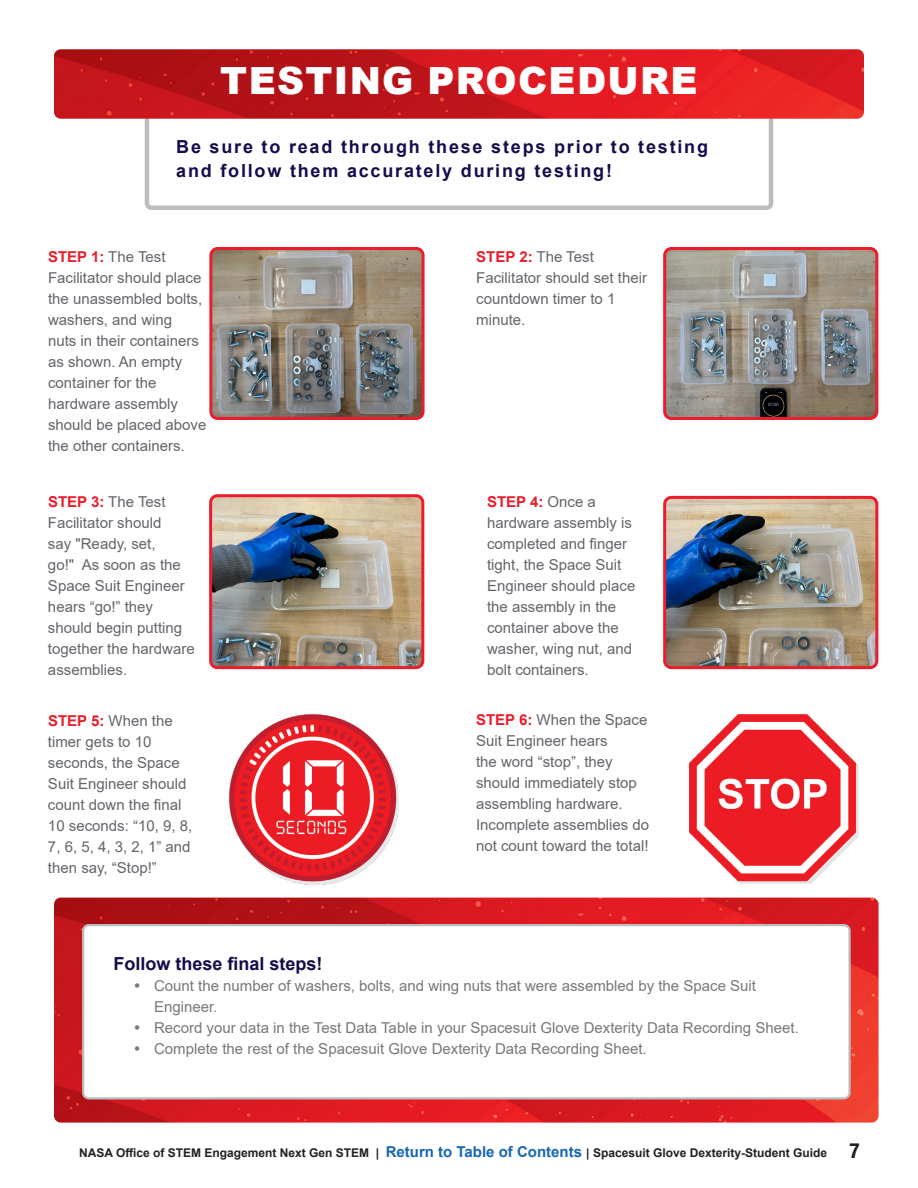
<style>
.page{position:relative;width:918px;height:1188px;background:#fff}
.page>*{position:absolute;margin:0;border:0;box-sizing:border-box;transform-origin:0 0}
.Section{font:900 37.5px "Arial";letter-spacing:.035em;color:#fff}
.t1{font:700 18px/24px "Arial";letter-spacing:.1em;color:#160c4b}
.t2{font:700 18px "Arial";color:#160c4b}
.BODY{font:15px/21px "Arial";color:#62656a}
.t3{font:15px/21px "Arial";color:#787877}
.t4{font:700 12px "Arial";color:#231f20}
.s1{font-weight:700;color:#eb1c2b}
.s2{font-size:15px;color:#1767b3}
.s3{font-family:"Helvetica Neue LT Std";font-stretch:condensed;font-size:21px}
</style>
<div class="page">
<div style="left:145px;top:108px;width:628px;height:102px;border:4px solid #bcbdc0;border-radius:4px"></div>
<img style="left:54px;top:49px;width:810px;height:70px">
<img style="left:213px;top:251px;width:208px;height:165px">
<div style="left:209px;top:247px;width:216px;height:173px;border:3px solid #eb1c2b;border-radius:7px"></div>
<img style="left:667px;top:249px;width:210px;height:169px">
<div style="left:663px;top:247px;width:215px;height:173px;border:3px solid #eb1c2b;border-radius:7px"></div>
<img style="left:213px;top:498px;width:210px;height:170px">
<div style="left:209px;top:494px;width:215px;height:175px;border:3px solid #eb1c2b;border-radius:7px"></div>
<img style="left:667px;top:497px;width:210px;height:171px">
<div style="left:663px;top:496px;width:215px;height:173px;border:3px solid #eb1c2b;border-radius:7px"></div>
<img style="left:230px;top:714px;width:169px;height:170px">
<img style="left:689px;top:714px;width:169px;height:169px">
<img style="left:54px;top:898px;width:825px;height:225px">
<div style="left:82px;top:924px;width:769px;height:176px;border:4px solid #bcbdc0;border-radius:4px"></div>
<div style="left:84px;top:926px;width:764px;height:171px;background:#fff;border-radius:4px"></div>
<h1 class="Section" style="left:220px;top:54px;width:479px">TESTING PROCEDURE</h1>
<h2 class="t1" style="left:176px;top:134px;width:533px">Be sure to read through these steps prior to testing and follow them accurately during testing!</h2>
<p class="BODY" style="left:48px;top:246px;width:160px"><span class="s1">STEP 1:</span> The Test<br>Facilitator should place the unassembled bolts, washers, and wing<br>nuts in their containers as shown. An empty container for the hardware assembly should be placed above the other containers.</p>
<p class="BODY" style="left:476px;top:246px;width:172px"><span class="s1">STEP 2:</span> The Test<br>Facilitator should set their countdown timer to 1 minute.</p>
<p class="BODY" style="left:48px;top:491px;width:148px"><span class="s1">STEP 3:</span> The Test<br>Facilitator should<br>say "Ready, set,<br>go!" As soon as the<br>Space Suit Engineer hears “go!” they should begin putting together the hardware assemblies.</p>
<p class="BODY" style="left:487px;top:491px;width:150px"><span class="s1">STEP 4:</span> Once a hardware assembly is completed and finger tight, the Space Suit<br>Engineer should place the assembly in the container above the washer, wing nut, and bolt containers.</p>
<p class="BODY" style="left:48px;top:711px;width:146px"><span class="s1">STEP 5:</span> When the timer gets to 10 seconds, the Space<br>Suit Engineer should count down the final<br>10 seconds: “10, 9, 8,<br>7, 6, 5, 4, 3, 2, 1” and then say, “Stop!”</p>
<p class="BODY" style="left:476px;top:709px;width:175px"><span class="s1">STEP 6:</span> When the Space<br>Suit Engineer hears<br>the word “stop”, they should immediately stop assembling hardware.<br>Incomplete assemblies do not count toward the total!</p>
<h2 class="t2" style="left:114px;top:951px;width:211px">Follow these final steps!</h2>
<p class="t3" style="left:154px;top:975px;width:603px">Count the number of washers, bolts, and wing nuts that were assembled by the Space Suit<br>Engineer.</p>
<p class="t3" style="left:154px;top:1017px;width:646px">Record your data in the Test Data Table in your Spacesuit Glove Dexterity Data Recording Sheet.</p>
<p class="t3" style="left:154px;top:1038px;width:494px">Complete the rest of the Spacesuit Glove Dexterity Data Recording Sheet.</p>
<p class="t4" style="left:79px;top:1145px;width:782px">NASA Office of STEM Engagement Next Gen STEM | <span class="s2">Return to Table of Contents</span> | Spacesuit Glove Dexterity-Student Guide <span class="s3">7</span></p>
</div>
